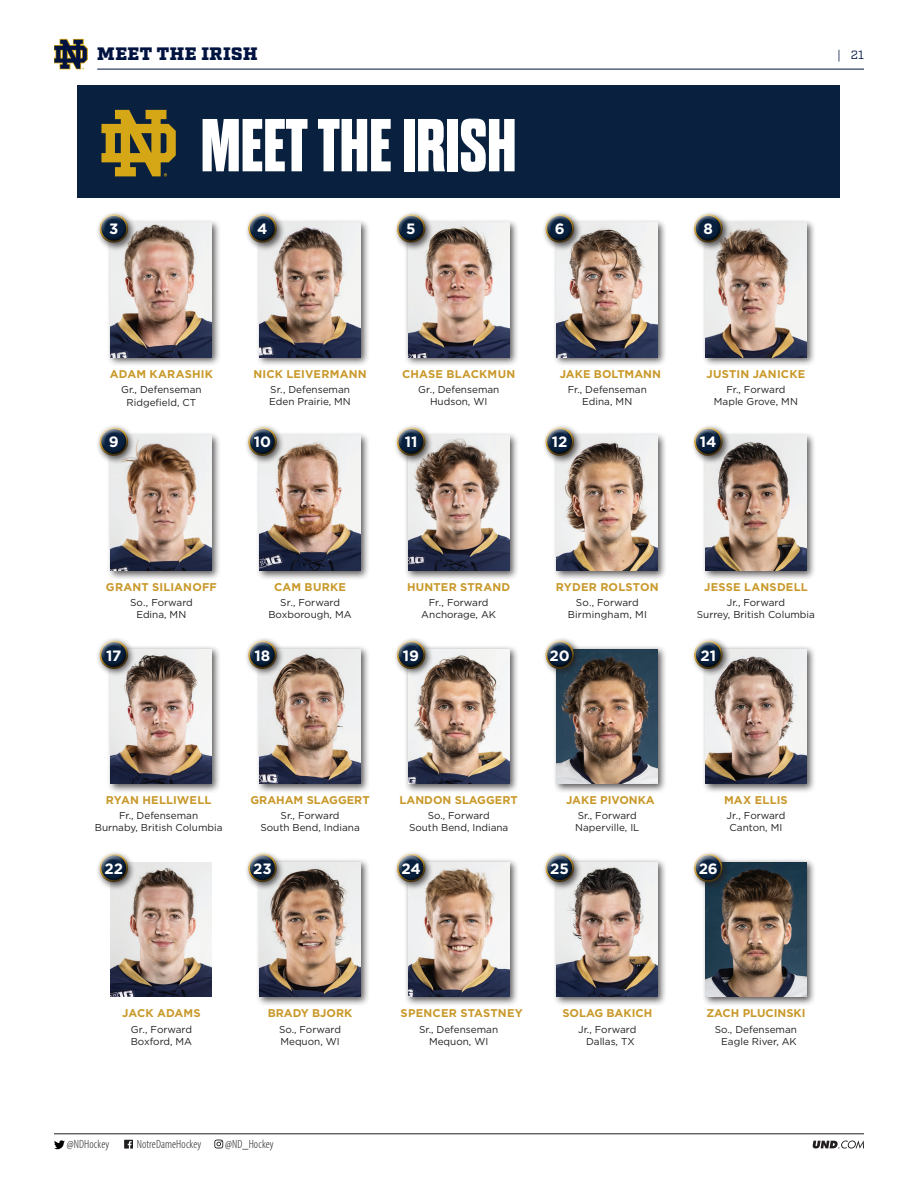
<style>
.page{position:relative;width:918px;height:1188px;background:#fff}
.page>*{position:absolute;margin:0;border:0;box-sizing:border-box;transform-origin:0 0}
.t1{font:700 expanded 74.85px "Dharma Gothic E";color:#fff}
.t2{font:900 18px "Factoria";letter-spacing:.03em;color:#001340}
.t3{font:700 15px "Gotham";color:#fff}
.t4{font:300 condensed 12px "Myriad Pro";letter-spacing:.01em;color:#231f20}
.t5{font:12px "Factoria";color:#001340}
.t6{font:700 11.25px "Gotham";letter-spacing:.01em;color:#c9992b}
.t7{font:9.9px/12px "Gotham";color:#231f20;text-align:center}
</style>
<div class="page">
<hr style="left:54px;top:1134px;width:810px;height:1px;background:#231f20">
<svg style="left:54px;top:1140px;width:11px;height:9px"></svg>
<svg style="left:124px;top:1140px;width:9px;height:9px"></svg>
<svg style="left:214px;top:1140px;width:9px;height:8px"></svg>
<hr style="left:97px;top:69px;width:767px;height:1px;background:#001340">
<svg style="left:812px;top:1140px;width:52px;height:9px"></svg>
<div style="left:107px;top:219px;width:115px;height:148px;background:#231f20;opacity:.75"></div>
<img style="left:111px;top:223px;width:101px;height:134px">
<div style="left:96px;top:211px;width:41px;height:41px;background:#231f20;opacity:.75"></div>
<div style="left:97px;top:212px;width:32px;height:23px;background:#fff;opacity:.75"></div>
<div style="left:97px;top:218px;width:32px;height:26px;background:#231f20;opacity:.75"></div>
<div style="left:107px;top:432px;width:115px;height:148px;background:#231f20;opacity:.75"></div>
<img style="left:111px;top:465px;width:101px;height:106px">
<img style="left:111px;top:891px;width:101px;height:106px">
<div style="left:256px;top:219px;width:114px;height:148px;background:#231f20;opacity:.75"></div>
<img style="left:260px;top:223px;width:101px;height:134px">
<div style="left:245px;top:211px;width:41px;height:41px;background:#231f20;opacity:.75"></div>
<div style="left:246px;top:212px;width:31px;height:23px;background:#fff;opacity:.75"></div>
<div style="left:246px;top:218px;width:31px;height:26px;background:#231f20;opacity:.75"></div>
<div style="left:256px;top:432px;width:114px;height:148px;background:#231f20;opacity:.75"></div>
<img style="left:260px;top:465px;width:101px;height:106px">
<div style="left:256px;top:858px;width:114px;height:149px;background:#231f20;opacity:.75"></div>
<img style="left:260px;top:891px;width:101px;height:106px">
<div style="left:404px;top:219px;width:115px;height:148px;background:#231f20;opacity:.75"></div>
<img style="left:408px;top:223px;width:101px;height:134px">
<div style="left:393px;top:211px;width:41px;height:41px;background:#231f20;opacity:.75"></div>
<div style="left:395px;top:212px;width:31px;height:23px;background:#fff;opacity:.75"></div>
<div style="left:395px;top:218px;width:31px;height:26px;background:#231f20;opacity:.75"></div>
<div style="left:404px;top:432px;width:115px;height:148px;background:#231f20;opacity:.75"></div>
<img style="left:408px;top:465px;width:101px;height:106px">
<div style="left:404px;top:858px;width:115px;height:149px;background:#231f20;opacity:.75"></div>
<img style="left:408px;top:891px;width:101px;height:106px">
<div style="left:553px;top:219px;width:115px;height:148px;background:#231f20;opacity:.75"></div>
<img style="left:557px;top:223px;width:101px;height:134px">
<div style="left:542px;top:211px;width:41px;height:41px;background:#231f20;opacity:.75"></div>
<div style="left:543px;top:212px;width:31px;height:23px;background:#fff;opacity:.75"></div>
<div style="left:543px;top:218px;width:31px;height:26px;background:#231f20;opacity:.75"></div>
<div style="left:553px;top:432px;width:115px;height:148px;background:#231f20;opacity:.75"></div>
<img style="left:557px;top:465px;width:101px;height:106px">
<div style="left:553px;top:858px;width:115px;height:149px;background:#231f20;opacity:.75"></div>
<img style="left:557px;top:891px;width:101px;height:106px">
<div style="left:701px;top:219px;width:115px;height:148px;background:#231f20;opacity:.75"></div>
<img style="left:705px;top:223px;width:101px;height:134px">
<div style="left:691px;top:211px;width:40px;height:41px;background:#231f20;opacity:.75"></div>
<div style="left:692px;top:212px;width:31px;height:23px;background:#fff;opacity:.75"></div>
<div style="left:692px;top:218px;width:31px;height:26px;background:#231f20;opacity:.75"></div>
<div style="left:701px;top:432px;width:115px;height:148px;background:#231f20;opacity:.75"></div>
<img style="left:705px;top:436px;width:101px;height:135px">
<div style="left:96px;top:424px;width:636px;height:41px;background:#231f20;opacity:.75"></div>
<div style="left:97px;top:426px;width:32px;height:22px;background:#fff;opacity:.75"></div>
<div style="left:97px;top:431px;width:32px;height:26px;background:#231f20;opacity:.75"></div>
<div style="left:246px;top:426px;width:31px;height:22px;background:#fff;opacity:.75"></div>
<div style="left:246px;top:431px;width:31px;height:26px;background:#231f20;opacity:.75"></div>
<div style="left:395px;top:426px;width:31px;height:22px;background:#fff;opacity:.75"></div>
<div style="left:395px;top:431px;width:31px;height:26px;background:#231f20;opacity:.75"></div>
<div style="left:543px;top:426px;width:31px;height:22px;background:#fff;opacity:.75"></div>
<div style="left:543px;top:431px;width:31px;height:26px;background:#231f20;opacity:.75"></div>
<div style="left:692px;top:426px;width:31px;height:22px;background:#fff;opacity:.75"></div>
<div style="left:692px;top:431px;width:31px;height:26px;background:#231f20;opacity:.75"></div>
<div style="left:701px;top:645px;width:115px;height:149px;background:#231f20;opacity:.75"></div>
<img style="left:732px;top:649px;width:74px;height:135px">
<div style="left:701px;top:858px;width:115px;height:149px;background:#231f20;opacity:.75"></div>
<img style="left:705px;top:862px;width:101px;height:135px">
<div style="left:96px;top:637px;width:636px;height:254px;background:#231f20;opacity:.75"></div>
<div style="left:97px;top:639px;width:626px;height:239px;background:#fff;opacity:.75"></div>
<div style="left:97px;top:644px;width:626px;height:239px;background:#231f20;opacity:.75"></div>
<div style="left:77px;top:85px;width:763px;height:113px;background:#09213e"></div>
<svg style="left:101px;top:110px;width:75px;height:66px"></svg>
<svg style="left:54px;top:39px;width:34px;height:30px"></svg>
<h2 class="t2" style="left:97px;top:43px;width:162px">MEET THE IRISH</h2>
<p class="t5" style="left:837px;top:47px;width:28px">| 21</p>
<h1 class="t1" style="left:201px;top:107px;width:317px">MEET THE IRISH</h1>
<h3 class="t3" style="left:109px;top:219px;width:11px">3</h3>
<h3 class="t3" style="left:257px;top:219px;width:12px">4</h3>
<h3 class="t3" style="left:406px;top:219px;width:11px">5</h3>
<h3 class="t3" style="left:555px;top:219px;width:11px">6</h3>
<h3 class="t3" style="left:704px;top:219px;width:11px">8</h3>
<p class="t6" style="left:110px;top:366px;width:105px">ADAM KARASHIK</p>
<p class="t7" style="left:121px;top:383px;width:82px;line-height:12.5px">Gr., Defenseman<br>Ridgefield, CT</p>
<p class="t6" style="left:253px;top:366px;width:115px">NICK LEIVERMANN</p>
<p class="t7" style="left:269px;top:383px;width:83px;text-align:left">Sr., Defenseman<br>Eden Prairie, MN</p>
<p class="t6" style="left:402px;top:366px;width:115px">CHASE BLACKMUN</p>
<p class="t7" style="left:418px;top:383px;width:83px">Gr., Defenseman<br>Hudson, WI</p>
<p class="t6" style="left:560px;top:366px;width:103px">JAKE BOLTMANN</p>
<p class="t7" style="left:568px;top:383px;width:81px">Fr., Defenseman<br>Edina, MN</p>
<p class="t6" style="left:707px;top:366px;width:100px">JUSTIN JANICKE</p>
<p class="t7" style="left:714px;top:383px;width:85px">Fr., Forward<br>Maple Grove, MN</p>
<h3 class="t3" style="left:109px;top:432px;width:11px">9</h3>
<h3 class="t3" style="left:254px;top:432px;width:19px">10</h3>
<h3 class="t3" style="left:405px;top:432px;width:14px">11</h3>
<h3 class="t3" style="left:552px;top:432px;width:17px">12</h3>
<h3 class="t3" style="left:700px;top:432px;width:18px">14</h3>
<p class="t6" style="left:106px;top:579px;width:113px">GRANT SILIANOFF</p>
<p class="t7" style="left:130px;top:597px;width:64px">So., Forward<br>Edina, MN</p>
<p class="t6" style="left:274px;top:579px;width:73px">CAM BURKE</p>
<p class="t7" style="left:268px;top:597px;width:85px">Sr., Forward<br>Boxborough, MA</p>
<p class="t6" style="left:407px;top:579px;width:105px">HUNTER STRAND</p>
<p class="t7" style="left:421px;top:597px;width:76px">Fr., Forward<br>Anchorage, AK</p>
<p class="t6" style="left:556px;top:579px;width:104px">RYDER ROLSTON</p>
<p class="t7" style="left:568px;top:597px;width:81px">So., Forward<br>Birmingham, MI</p>
<p class="t6" style="left:704px;top:579px;width:105px">JESSE LANSDELL</p>
<p class="t7" style="left:697px;top:597px;width:120px">Jr., Forward<br>Surrey, British Columbia</p>
<h3 class="t3" style="left:106px;top:645px;width:17px">17</h3>
<h3 class="t3" style="left:255px;top:645px;width:17px">18</h3>
<h3 class="t3" style="left:403px;top:645px;width:18px">19</h3>
<h3 class="t3" style="left:550px;top:645px;width:22px">20</h3>
<h3 class="t3" style="left:700px;top:645px;width:17px">21</h3>
<p class="t6" style="left:106px;top:792px;width:107px">RYAN HELLIWELL</p>
<p class="t7" style="left:95px;top:810px;width:129px">Fr., Defenseman<br>Burnaby, British Columbia</p>
<p class="t6" style="left:250px;top:792px;width:121px">GRAHAM SLAGGERT</p>
<p class="t7" style="left:260px;top:810px;width:101px">Sr., Forward<br>South Bend, Indiana</p>
<p class="t6" style="left:400px;top:792px;width:120px">LANDON SLAGGERT</p>
<p class="t7" style="left:409px;top:810px;width:101px">So., Forward<br>South Bend, Indiana</p>
<p class="t6" style="left:566px;top:792px;width:90px">JAKE PIVONKA</p>
<p class="t7" style="left:575px;top:810px;width:66px;text-align:left">Sr., Forward<br>Naperville, IL</p>
<p class="t6" style="left:724px;top:792px;width:65px">MAX ELLIS</p>
<p class="t7" style="left:726px;top:810px;width:60px">Jr., Forward<br>Canton, MI</p>
<h3 class="t3" style="left:104px;top:859px;width:20px">22</h3>
<h3 class="t3" style="left:253px;top:859px;width:20px">23</h3>
<h3 class="t3" style="left:401px;top:859px;width:21px">24</h3>
<h3 class="t3" style="left:550px;top:859px;width:20px">25</h3>
<h3 class="t3" style="left:699px;top:859px;width:21px">26</h3>
<p class="t6" style="left:122px;top:1006px;width:80px">JACK ADAMS</p>
<p class="t7" style="left:131px;top:1023px;width:63px;text-align:left">Gr., Forward<br>Boxford, MA</p>
<p class="t6" style="left:268px;top:1006px;width:86px">BRADY BJORK</p>
<p class="t7" style="left:279px;top:1023px;width:63px;text-align:left">So., Forward<br>Mequon, WI</p>
<p class="t4" style="left:67px;top:1137px;width:44px">@NDHockey</p>
<p class="t4" style="left:137px;top:1137px;width:66px">NotreDameHockey</p>
<p class="t4" style="left:225px;top:1137px;width:50px">@ND_Hockey</p>
<p class="t6" style="left:401px;top:1006px;width:124px">SPENCER STASTNEY</p>
<p class="t7" style="left:419px;top:1023px;width:80px">Sr., Defenseman<br>Mequon, WI</p>
<p class="t6" style="left:562px;top:1006px;width:91px">SOLAG BAKICH</p>
<p class="t7" style="left:578px;top:1023px;width:60px;text-align:right">Jr., Forward<br>Dallas, TX</p>
<p class="t6" style="left:706px;top:1006px;width:101px">ZACH PLUCINSKI</p>
<p class="t7" style="left:715px;top:1023px;width:84px;text-align:right">So., Defenseman<br>Eagle River, AK</p>
</div>
